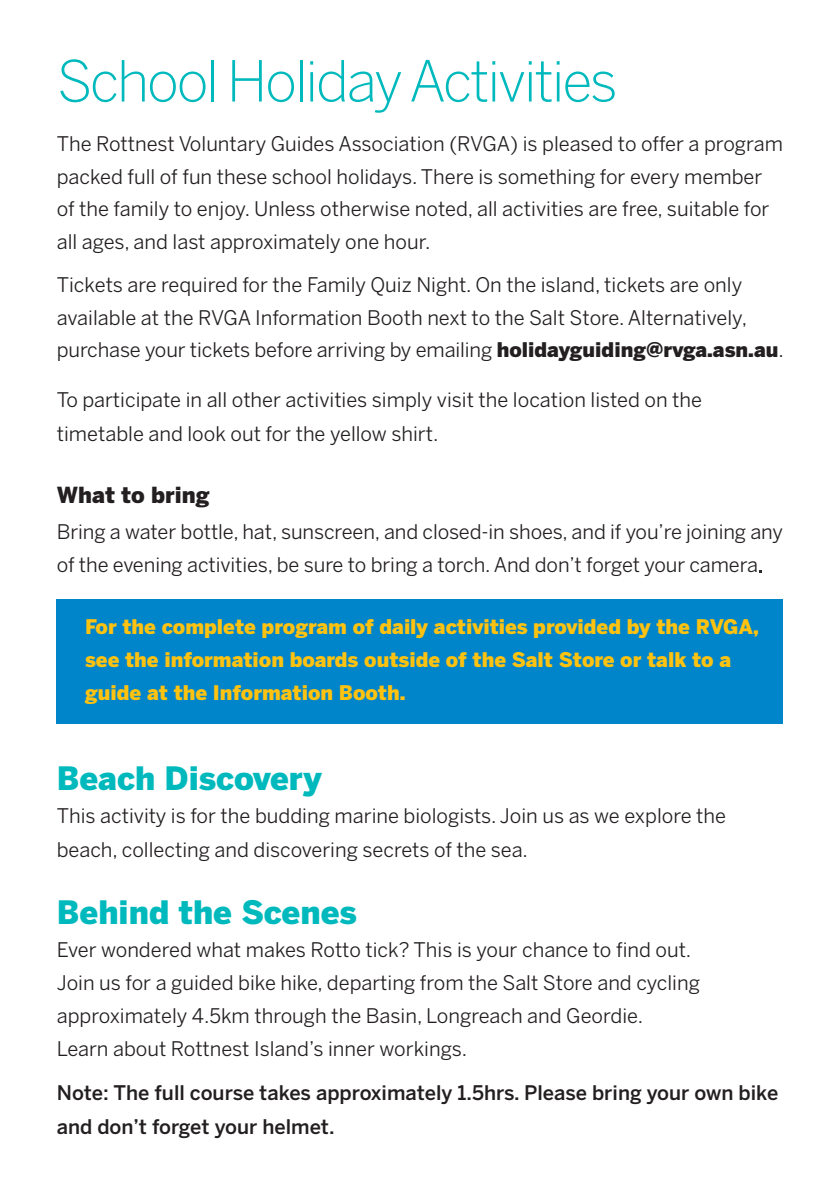
<style>
.page{position:relative;width:840px;height:1191px;background:#fff}
.page>*{position:absolute;margin:0;border:0;box-sizing:border-box;transform-origin:0 0}
.t1{font:300 56px "Benton Sans";letter-spacing:-.04em;color:#00b9bd}
.t2{font:900 32px "Benton Sans";color:#00b9bd}
.t3{font:900 22px "Benton Sans";color:#231f20}
.t4{font:20px/32.4px "Benton Sans";color:#231f20}
.t5{font:900 20px/33px "Benton Sans";color:#fec210}
.t6{font:500 20px/34px "Benton Sans";color:#231f20}
.s1{font-weight:900}
.s2{color:#fff}
</style>
<div class="page">
<div style="left:57px;top:599px;width:725px;height:125px;background:#0084ca"></div>
<h1 class="t1" style="left:57px;top:48px;width:562px">School Holiday Activities</h1>
<p class="t4" style="left:57px;top:127px;width:727px">The Rottnest Voluntary Guides Association (RVGA) is pleased to offer a program packed full of fun these school holidays. There is something for every member of the family to enjoy. Unless otherwise noted, all activities are free, suitable for all ages, and last approximately one hour.</p>
<p class="t4" style="left:57px;top:269px;width:728px">Tickets are required for the Family Quiz Night. On the island, tickets are only available at the RVGA Information Booth next to the Salt Store. Alternatively, purchase your tickets before arriving by emailing <span class="s1">holidayguiding@rvga.asn.au</span>.</p>
<p class="t4" style="left:57px;top:382px;width:646px;line-height:34px">To participate in all other activities simply visit the location listed on the timetable and look out for the yellow shirt.</p>
<p class="t3" style="left:57px;top:482px;width:154px">What to bring</p>
<p class="t4" style="left:57px;top:515px;width:727px;line-height:33px">Bring a water bottle, hat, sunscreen, and closed-in shoes, and if you’re joining any of the evening activities, be sure to bring a torch. And don’t forget your camera<span class="s2">.</span></p>
<p class="t5" style="left:85px;top:609px;width:674px">For the complete program of daily activities provided by the RVGA, see the information boards outside of the Salt Store or talk to a guide at the Information Booth.</p>
<h2 class="t2" style="left:57px;top:758px;width:266px">Beach Discovery</h2>
<p class="t4" style="left:57px;top:798px;width:670px;line-height:34px">This activity is for the budding marine biologists. Join us as we explore the beach, collecting and discovering secrets of the sea.</p>
<h2 class="t2" style="left:57px;top:893px;width:301px">Behind the Scenes</h2>
<p class="t4" style="left:57px;top:932px;width:644px;line-height:33px">Ever wondered what makes Rotto tick? This is your chance to find out.<br>Join us for a guided bike hike, departing from the Salt Store and cycling approximately 4.5km through the Basin, Longreach and Geordie.<br>Learn about Rottnest Island’s inner workings.</p>
<p class="t6" style="left:57px;top:1075px;width:722px">Note: The full course takes approximately 1.5hrs. Please bring your own bike and don’t forget your helmet.</p>
</div>
